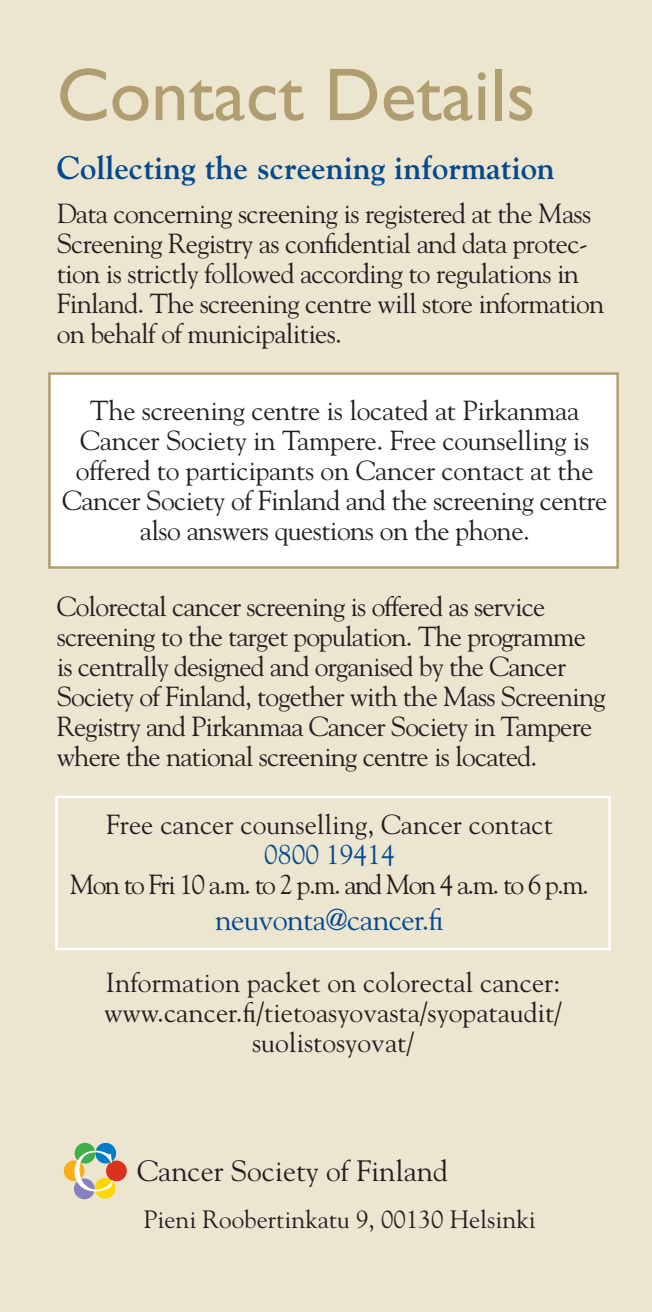
<style>
.page{position:relative;width:652px;height:1312px;background:#fff}
.page>*{position:absolute;margin:0;border:0;box-sizing:border-box;transform-origin:0 0}
.t1{font:75px "Gill Sans";color:#b19e70}
.t2{font:700 32.5px "Goudy";color:#014990}
.t3{font:30px "Goudy";letter-spacing:-.02em;color:#014990}
.t4{font:29.25px "Goudy";color:#231f20}
.t5{font:27.5px/30px "Goudy";letter-spacing:-.025em;color:#231f20}
.t6{font:27.5px/30px "Goudy";color:#231f20;text-align:center}
.t7{font:27.5px "Goudy";letter-spacing:-.06em;color:#231f20}
.t8{font:27.5px "Goudy";color:#014990}
.t9{font:25px "Goudy";color:#231f20}
</style>
<div class="page">
<div style="left:0;top:0;width:652px;height:1311px;background:#ece5d0"></div>
<div style="left:48px;top:372px;width:571px;height:196px;background:#fff;border:2px solid #b19e70"></div>
<div style="left:55px;top:795px;width:556px;height:155px;border:2px solid #fff"></div>
<div style="left:95px;top:1177px;width:20px;height:21px;background:#fed702;border-radius:50%"></div>
<div style="left:106px;top:1160px;width:21px;height:20px;background:#d8321e;border-radius:50%"></div>
<svg style="left:95px;top:1142px;width:21px;height:21px"></svg>
<div style="left:75px;top:1142px;width:20px;height:21px;background:#40ae49;border-radius:50%"></div>
<div style="left:64px;top:1160px;width:21px;height:20px;background:#faaf18;border-radius:50%"></div>
<div style="left:74px;top:1178px;width:21px;height:20px;background:#8781bd;border-radius:50%"></div>
<svg style="left:75px;top:1150px;width:38px;height:41px"></svg>
<h1 class="t1" style="left:57px;top:52px;width:480px">Contact Details</h1>
<p class="t2" style="left:57px;top:148px;width:500px">Collecting the screening information</p>
<p class="t5" style="left:57px;top:198px;width:549px">Data concerning screening is registered at the Mass Screening Registry as confidential and data protec&shy;tion is strictly followed according to regulations in Finland. The screening centre will store information on behalf of municipalities.</p>
<p class="t5" style="left:62px;top:395px;width:547px;text-align:center">The screening centre is located at Pirkanmaa Cancer Society in Tampere. Free counselling is offered to participants on Cancer contact at the Cancer Society of Finland and the screening centre also answers questions on the phone.</p>
<p class="t5" style="left:57px;top:590px;width:551px">Colorectal cancer screening is offered as service screening to the target population. The programme is centrally designed and organised by the Cancer Society of Finland, together with the Mass Screening Registry and Pirkanmaa Cancer Society in Tampere where the national screening centre is located.</p>
<p class="t6" style="left:106px;top:808px;width:448px">Free cancer counselling, Cancer contact</p>
<p class="t8" style="left:264px;top:837px;width:132px">0800 19414</p>
<p class="t7" style="left:70px;top:867px;width:521px">Mon to Fri 10 a.m. to 2 p.m. and Mon 4 a.m. to 6 p.m.</p>
<p class="t3" style="left:215px;top:900px;width:230px">neuvonta@cancer.fi</p>
<p class="t6" style="left:104px;top:967px;width:459px">Information packet on colorectal cancer: www.cancer.fi/tietoasyovasta/syopataudit/ suolistosyovat/</p>
<p class="t4" style="left:137px;top:1151px;width:312px">Cancer Society of Finland</p>
<p class="t9" style="left:144px;top:1203px;width:394px">Pieni Roobertinkatu 9, 00130 Helsinki</p>
</div>
